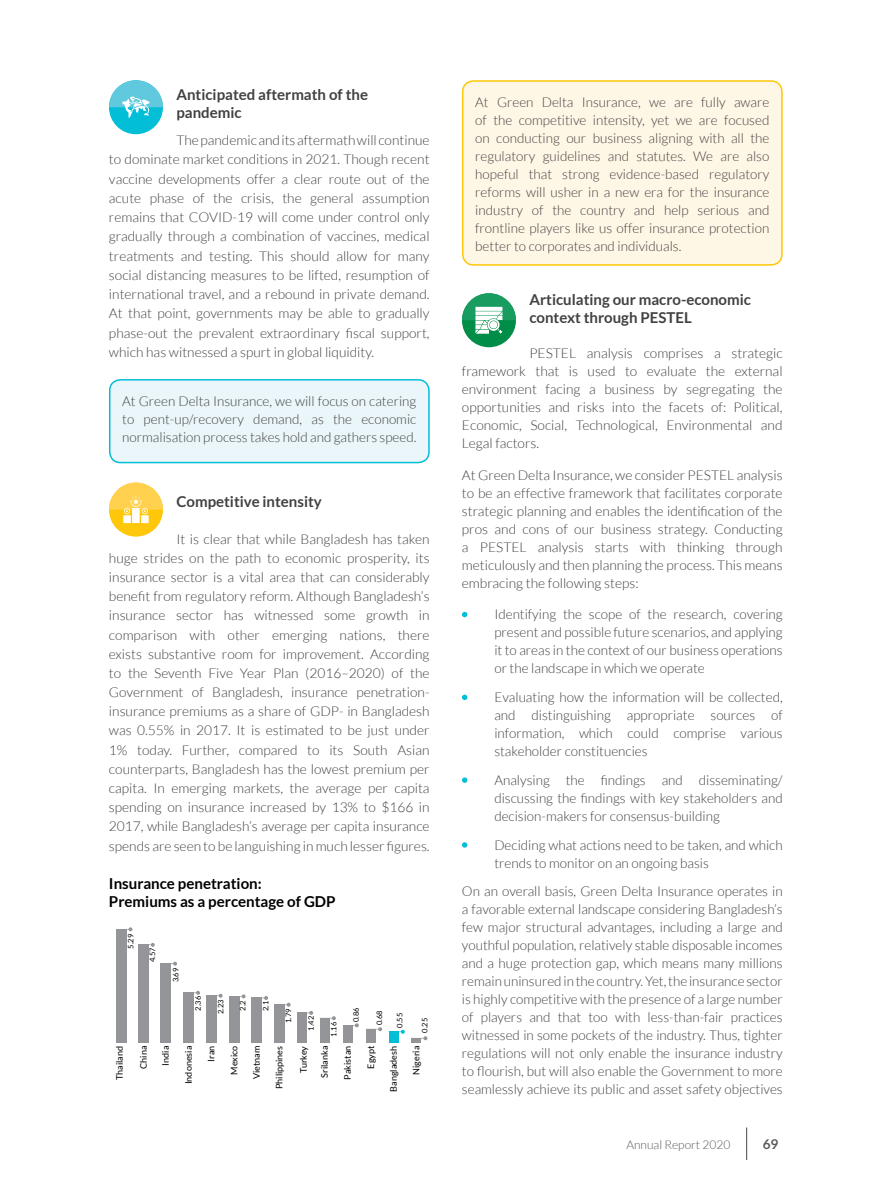
<style>
.page{position:relative;width:891px;height:1188px;background:#fff}
.page>*{position:absolute;margin:0;border:0;box-sizing:border-box;transform-origin:0 0}
.t1{font:700 15px/18px "Lato";color:#414042}
.t2{font:700 15px/18.1px "Lato";color:#000}
.t3{font:300 13.5px/18px "Lato";color:#414042;text-align:justify}
.t4{font:700 13.5px "Lato";color:#58595b}
.t5{font:300 12px "Lato";color:#58595b}
.t6{font:9px "Lato";color:#000}
.t7{font:7.5px "Lato";color:#000}
</style>
<div class="page">
<hr style="left:746px;top:1128px;width:1px;height:32px;background:#58595b">
<div style="left:463px;top:81px;width:319px;height:184px;background:#fff7e5;border-radius:11px"></div>
<div style="left:462px;top:80px;width:321px;height:186px;border:2px solid #ffc709;border-radius:11px"></div>
<div style="left:110px;top:380px;width:319px;height:83px;background:#eaf6f9;border-radius:11px"></div>
<div style="left:109px;top:379px;width:321px;height:84px;border:2px solid #03bed7;border-radius:11px"></div>
<div style="left:109px;top:80px;width:54px;height:54px;background:#03bed7;border-radius:50%"></div>
<div style="left:462px;top:293px;width:54px;height:54px;background:#008d48;border-radius:50%"></div>
<div style="left:109px;top:483px;width:54px;height:54px;background:#ffc709;border-radius:50%"></div>
<svg style="left:462px;top:612px;width:5px;height:5px"></svg>
<svg style="left:462px;top:695px;width:5px;height:5px"></svg>
<svg style="left:462px;top:777px;width:5px;height:6px"></svg>
<svg style="left:462px;top:842px;width:5px;height:6px"></svg>
<div style="left:116px;top:929px;width:10px;height:114px;background:#939598"></div>
<svg style="left:129px;top:927px;width:3px;height:4px"></svg>
<div style="left:139px;top:945px;width:10px;height:98px;background:#939598"></div>
<svg style="left:151px;top:943px;width:4px;height:4px"></svg>
<div style="left:161px;top:964px;width:10px;height:79px;background:#939598"></div>
<svg style="left:173px;top:962px;width:4px;height:4px"></svg>
<div style="left:184px;top:993px;width:10px;height:50px;background:#939598"></div>
<svg style="left:196px;top:991px;width:4px;height:4px"></svg>
<div style="left:207px;top:996px;width:10px;height:47px;background:#939598"></div>
<svg style="left:219px;top:994px;width:4px;height:4px"></svg>
<div style="left:230px;top:996px;width:10px;height:47px;background:#939598"></div>
<svg style="left:242px;top:994px;width:4px;height:4px"></svg>
<div style="left:252px;top:998px;width:10px;height:45px;background:#939598"></div>
<svg style="left:264px;top:996px;width:4px;height:4px"></svg>
<div style="left:275px;top:1005px;width:10px;height:38px;background:#939598"></div>
<svg style="left:287px;top:1003px;width:4px;height:4px"></svg>
<div style="left:297px;top:1013px;width:10px;height:30px;background:#939598"></div>
<svg style="left:309px;top:1011px;width:4px;height:4px"></svg>
<div style="left:320px;top:1018px;width:10px;height:25px;background:#939598"></div>
<svg style="left:332px;top:1016px;width:4px;height:4px"></svg>
<div style="left:343px;top:1025px;width:10px;height:18px;background:#939598"></div>
<svg style="left:355px;top:1023px;width:4px;height:4px"></svg>
<div style="left:366px;top:1029px;width:10px;height:14px;background:#939598"></div>
<svg style="left:378px;top:1027px;width:4px;height:4px"></svg>
<div style="left:389px;top:1032px;width:10px;height:11px;background:#03bed7"></div>
<svg style="left:401px;top:1030px;width:4px;height:4px"></svg>
<div style="left:411px;top:1038px;width:10px;height:5px;background:#939598"></div>
<svg style="left:424px;top:1036px;width:3px;height:4px"></svg>
<svg style="left:109px;top:80px;width:54px;height:38px"></svg>
<svg style="left:109px;top:483px;width:54px;height:40px"></svg>
<svg style="left:462px;top:293px;width:54px;height:41px"></svg>
<div style="left:490px;top:321px;width:7px;height:8px;background:#fff;border-radius:50%"></div>
<p class="t1" style="left:176px;top:85px;width:193px">Anticipated aftermath of the pandemic</p>
<p class="t3" style="left:109px;top:131px;width:322px;line-height:19.2px;text-indent:68px">The pandemic and its aftermath will continue to dominate market conditions in 2021. Though recent vaccine developments offer a clear route out of the acute phase of the crisis, the general assumption remains that COVID-19 will come under control only gradually through a combination of vaccines, medical treatments and testing. This should allow for many social distancing measures to be lifted, resumption of international travel, and a rebound in private demand.<br>At that point, governments may be able to gradually phase-out the prevalent extraordinary fiscal support, which has witnessed a spurt in global liquidity.</p>
<p class="t3" style="left:122px;top:392px;width:296px">At Green Delta Insurance, we will focus on catering to pent-up/recovery demand, as the economic normalisation process takes hold and gathers speed.</p>
<p class="t1" style="left:176px;top:492px;width:147px">Competitive intensity</p>
<p class="t3" style="left:109px;top:529px;width:322px;line-height:19.2px;text-indent:68px">It is clear that while Bangladesh has taken huge strides on the path to economic prosperity, its insurance sector is a vital area that can considerably benefit from regulatory reform. Although Bangladesh’s insurance sector has witnessed some growth in comparison with other emerging nations, there exists substantive room for improvement. According to the Seventh Five Year Plan (2016–2020) of the Government of Bangladesh, insurance penetration&shy;insurance premiums as a share of GDP- in Bangladesh was 0.55% in 2017. It is estimated to be just under 1% today. Further, compared to its South Asian counterparts, Bangladesh has the lowest premium per capita. In emerging markets, the average per capita spending on insurance increased by 13% to $166 in 2017, while Bangladesh’s average per capita insurance spends are seen to be languishing in much lesser figures.</p>
<p class="t2" style="left:109px;top:874px;width:228px">Insurance penetration:<br>Premiums as a percentage of GDP</p>
<p class="t7" style="left:127px;top:949px;width:16px;rotate:-90deg">5.29</p>
<p class="t7" style="left:148px;top:962px;width:16px;rotate:-90deg">4.57</p>
<p class="t6" style="left:115px;top:1080px;width:36px;rotate:-90deg">Thailand</p>
<p class="t6" style="left:138px;top:1069px;width:25px;rotate:-90deg">China</p>
<p class="t7" style="left:171px;top:982px;width:16px;rotate:-90deg">3.69</p>
<p class="t7" style="left:194px;top:1011px;width:16px;rotate:-90deg">2.36</p>
<p class="t7" style="left:216px;top:1014px;width:16px;rotate:-90deg">2.23</p>
<p class="t7" style="left:239px;top:1011px;width:12px;rotate:-90deg">2.2</p>
<p class="t7" style="left:262px;top:1011px;width:12px;rotate:-90deg">2.1</p>
<p class="t7" style="left:284px;top:1023px;width:16px;rotate:-90deg">1.79</p>
<p class="t6" style="left:161px;top:1066px;width:21px;rotate:-90deg">India</p>
<p class="t6" style="left:184px;top:1084px;width:40px;rotate:-90deg">Indonesia</p>
<p class="t6" style="left:206px;top:1062px;width:17px;rotate:-90deg">Iran</p>
<p class="t6" style="left:229px;top:1075px;width:30px;rotate:-90deg">Mexico</p>
<p class="t6" style="left:252px;top:1079px;width:35px;rotate:-90deg">Vietnam</p>
<p class="t6" style="left:274px;top:1089px;width:45px;rotate:-90deg">Philippines</p>
<p class="t7" style="left:307px;top:1031px;width:16px;rotate:-90deg">1.42</p>
<p class="t7" style="left:330px;top:1037px;width:16px;rotate:-90deg">1.16</p>
<p class="t7" style="left:352px;top:1022px;width:16px;rotate:-90deg">0.86</p>
<p class="t6" style="left:299px;top:1073px;width:29px;rotate:-90deg">Turkey</p>
<p class="t6" style="left:320px;top:1078px;width:34px;rotate:-90deg">Srilanka</p>
<p class="t6" style="left:342px;top:1080px;width:35px;rotate:-90deg">Pakistan</p>
<p class="t7" style="left:375px;top:1025px;width:16px;rotate:-90deg">0.68</p>
<p class="t7" style="left:396px;top:1028px;width:16px;rotate:-90deg">0.55</p>
<p class="t6" style="left:388px;top:1092px;width:47px;rotate:-90deg">Bangladesh</p>
<p class="t6" style="left:366px;top:1069px;width:24px;rotate:-90deg">Egypt</p>
<p class="t7" style="left:421px;top:1033px;width:16px;rotate:-90deg">0.25</p>
<p class="t6" style="left:411px;top:1075px;width:31px;rotate:-90deg">Nigeria</p>
<p class="t3" style="left:475px;top:93px;width:296px">At Green Delta Insurance, we are fully aware of the competitive intensity, yet we are focused on conducting our business aligning with all the regulatory guidelines and statutes. We are also hopeful that strong evidence-based regulatory reforms will usher in a new era for the insurance industry of the country and help serious and frontline players like us offer insurance protection better to corporates and individuals.</p>
<p class="t1" style="left:529px;top:291px;width:223px">Articulating our macro-economic context through PESTEL</p>
<p class="t3" style="left:462px;top:344px;width:322px;text-indent:68px">PESTEL analysis comprises a strategic framework that is used to evaluate the external environment facing a business by segregating the opportunities and risks into the facets of: Political, Economic, Social, Technological, Environmental and Legal factors.</p>
<p class="t3" style="left:462px;top:466px;width:322px">At Green Delta Insurance, we consider PESTEL analysis to be an effective framework that facilitates corporate strategic planning and enables the identification of the pros and cons of our business strategy. Conducting a PESTEL analysis starts with thinking through meticulously and then planning the process. This means embracing the following steps:</p>
<p class="t3" style="left:494px;top:605px;width:290px">Identifying the scope of the research, covering present and possible future scenarios, and applying it to areas in the context of our business operations or the landscape in which we operate</p>
<p class="t3" style="left:494px;top:688px;width:290px">Evaluating how the information will be collected, and distinguishing appropriate sources of information, which could comprise various stakeholder constituencies</p>
<p class="t3" style="left:494px;top:771px;width:290px">Analysing the findings and disseminating/ discussing the findings with key stakeholders and decision-makers for consensus-building</p>
<p class="t3" style="left:494px;top:836px;width:290px">Deciding what actions need to be taken, and which trends to monitor on an ongoing basis</p>
<p class="t3" style="left:462px;top:883px;width:322px">On an overall basis, Green Delta Insurance operates in a favorable external landscape considering Bangladesh’s few major structural advantages, including a large and youthful population, relatively stable disposable incomes and a huge protection gap, which means many millions remain uninsured in the country. Yet, the insurance sector is highly competitive with the presence of a large number of players and that too with less-than-fair practices witnessed in some pockets of the industry. Thus, tighter regulations will not only enable the insurance industry to flourish, but will also enable the Government to more seamlessly achieve its public and asset safety objectives</p>
<p class="t5" style="left:626px;top:1138px;width:106px">Annual Report 2020</p>
<p class="t4" style="left:763px;top:1137px;width:17px">69</p>
</div>
